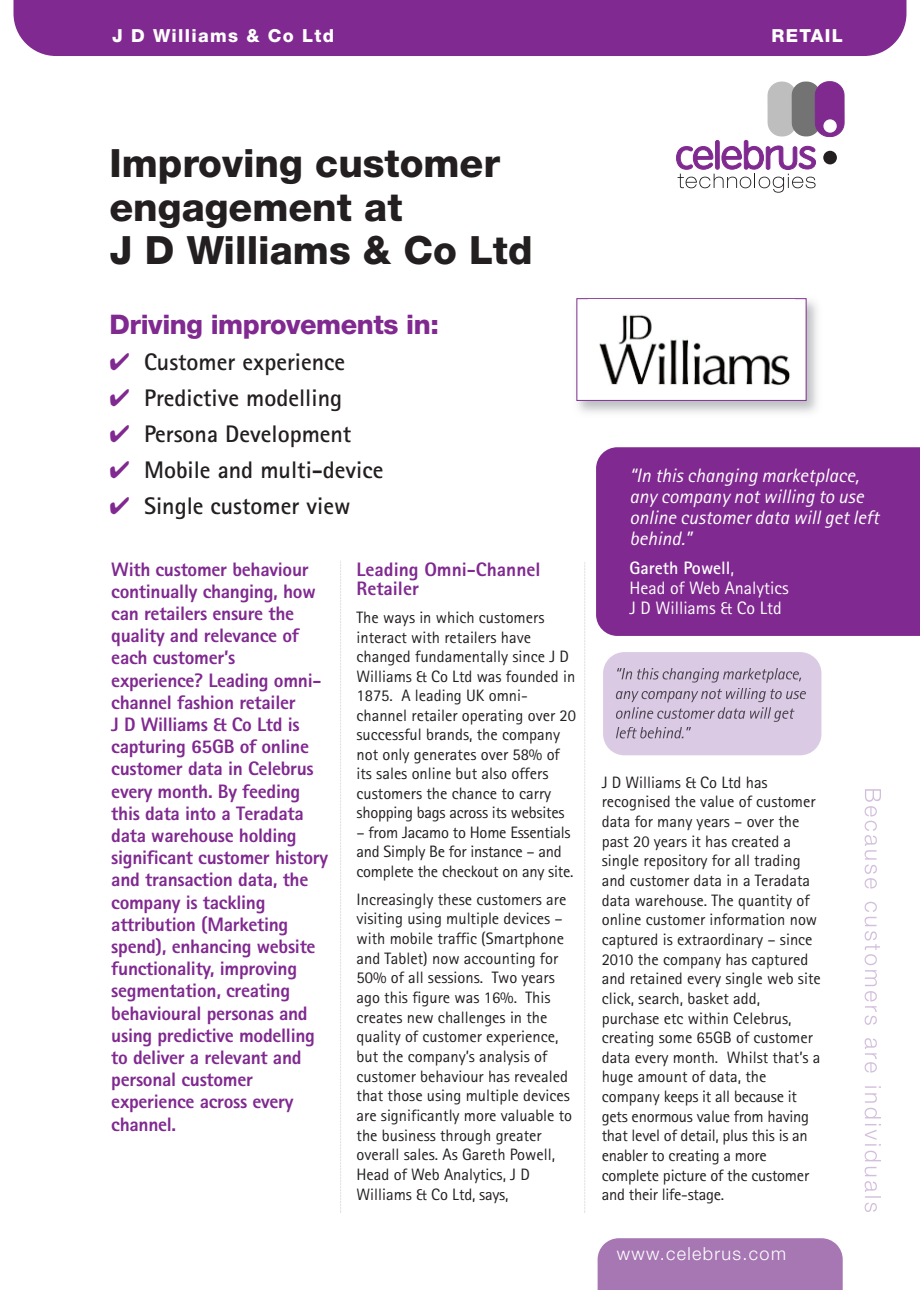
<style>
.page{position:relative;width:920px;height:1290px;background:#fff}
.page>*{position:absolute;margin:0;border:0;box-sizing:border-box;transform-origin:0 0}
.t1{font:800 39px/43.5px "Helvetica Neue";color:#231f20}
.t2{font:800 27px "Helvetica Neue";letter-spacing:-.015em;color:#802990}
.t3{font:700 24px "Rotis Sans Serif";color:#231f20}
.t4{font:800 19.5px/22.2px "Rotis Sans Serif";letter-spacing:-.015em;color:#802990}
.t5{font:italic 19.5px/21px "Rotis Sans Serif";color:#fff}
.t6{font:18px/20.2px "Rotis Sans Serif";color:#fff}
.t7{font:800 18px "Helvetica Neue";letter-spacing:.075em;color:#fff}
.t8{font:300 18px "Helvetica Neue";letter-spacing:.075em;color:#fff}
.t9{font:16.5px/19.6px "Rotis Sans Serif";color:#231f20}
.s1{color:#802990}
.s2{font-weight:700}
</style>
<div class="page">
<svg style="left:676px;top:82px;width:168px;height:111px"></svg>
<div style="left:823px;top:119px;width:14px;height:14px;background:#fff;border-radius:50%"></div>
<div style="left:823px;top:151px;width:14px;height:13px;background:#231f20;border-radius:50%"></div>
<div style="left:14px;top:0;width:892px;height:56px;background:#802990"></div>
<svg style="left:865px;top:789px;width:16px;height:71px"></svg>
<div style="left:596px;top:447px;width:324px;height:189px;background:#802990"></div>
<svg style="left:340px;top:561px;width:1px;height:652px"></svg>
<svg style="left:584px;top:562px;width:1px;height:651px"></svg>
<div style="left:598px;top:1238px;width:245px;height:52px;background:#a677b3"></div>
<svg style="left:603px;top:652px;width:218px;height:103px;background:#cfc0d7"></svg>
<hr style="left:629px;top:555px;width:258px;height:1px;background:#802990">
<img style="left:577px;top:298px;width:240px;height:115px">
<div style="left:577px;top:299px;width:229px;height:101px;background:#fff"></div>
<div style="left:576px;top:298px;width:230px;height:103px;border:1px solid #7e2e8e"></div>
<img style="left:599px;top:315px;width:191px;height:70px">
<p class="t7" style="left:112px;top:29px;width:224px">J D Williams &amp; Co Ltd</p>
<p class="t7" style="left:771px;top:29px;width:73px">RETAIL</p>
<h1 class="t1" style="left:110px;top:145px;width:425px">Improving customer engagement at<br>J D Williams &amp; Co Ltd</h1>
<h2 class="t2" style="left:110px;top:315px;width:331px">Driving improvements in:</h2>
<h3 class="t3" style="left:110px;top:353px;width:237px"><span class="s1">✔</span> Customer experience</h3>
<h3 class="t3" style="left:110px;top:389px;width:234px"><span class="s1">✔</span> Predictive modelling</h3>
<h3 class="t3" style="left:110px;top:425px;width:243px"><span class="s1">✔</span> Persona Development</h3>
<h3 class="t3" style="left:110px;top:461px;width:275px"><span class="s1">✔</span> Mobile and multi-device</h3>
<h3 class="t3" style="left:110px;top:497px;width:242px"><span class="s1">✔</span> Single customer view</h3>
<p class="t4" style="left:111px;top:560px;width:218px">With customer behaviour continually changing, how can retailers ensure the quality and relevance of each customer’s experience? Leading omni&shy;channel fashion retailer<br>J D Williams &amp; Co Ltd is capturing 65GB of online customer data in Celebrus every month. By feeding this data into a Teradata data warehouse holding significant customer history and transaction data, the company is tackling attribution (Marketing spend), enhancing website functionality, improving segmentation, creating behavioural personas and using predictive modelling to deliver a relevant and personal customer experience across every channel.</p>
<p class="t4" style="left:356px;top:561px;width:185px;line-height:19.5px">Leading Omni-Channel<br>Retailer</p>
<p class="t9" style="left:356px;top:609px;width:221px">The ways in which customers interact with retailers have changed fundamentally since J D<br>Williams &amp; Co Ltd was founded in<br>1875. A leading UK omni&shy;channel retailer operating over 20 successful brands, the company not only generates over 58% of its sales online but also offers customers the chance to carry shopping bags across its websites</p>
<p class="t9" style="left:356px;top:824px;width:219px">– from Jacamo to Home Essentials and Simply Be for instance – and complete the checkout on any site.</p>
<p class="t9" style="left:356px;top:891px;width:217px">Increasingly these customers are visiting using multiple devices – with mobile traffic (Smartphone and Tablet) now accounting for<br>50% of all sessions. Two years ago this figure was 16%. This creates new challenges in the quality of customer experience, but the company’s analysis of customer behaviour has revealed that those using multiple devices are significantly more valuable to the business through greater overall sales. As Gareth Powell,<br>Head of Web Analytics, J D<br>Williams &amp; Co Ltd, says,</p>
<p class="t5" style="left:629px;top:467px;width:251px">“In this changing marketplace, any company not willing to use online customer data will get left behind.”</p>
<p class="t6" style="left:629px;top:559px;width:161px"><span class="s2">Gareth Powell</span>,<br>Head of Web Analytics<br>J D Williams &amp; Co Ltd</p>
<p class="t9" style="left:602px;top:774px;width:221px">J D Williams &amp; Co Ltd has recognised the value of customer data for many years – over the past 20 years it has created a single repository for all trading and customer data in a Teradata data warehouse. The quantity of online customer information now captured is extraordinary – since<br>2010 the company has captured and retained every single web site click, search, basket add, purchase etc within Celebrus, creating some 65GB of customer data every month. Whilst that’s a huge amount of data, the company keeps it all because it gets enormous value from having that level of detail, plus this is an enabler to creating a more complete picture of the customer and their life-stage.</p>
<p class="t8" style="left:617px;top:1242px;width:171px">www.celebrus.com</p>
</div>
